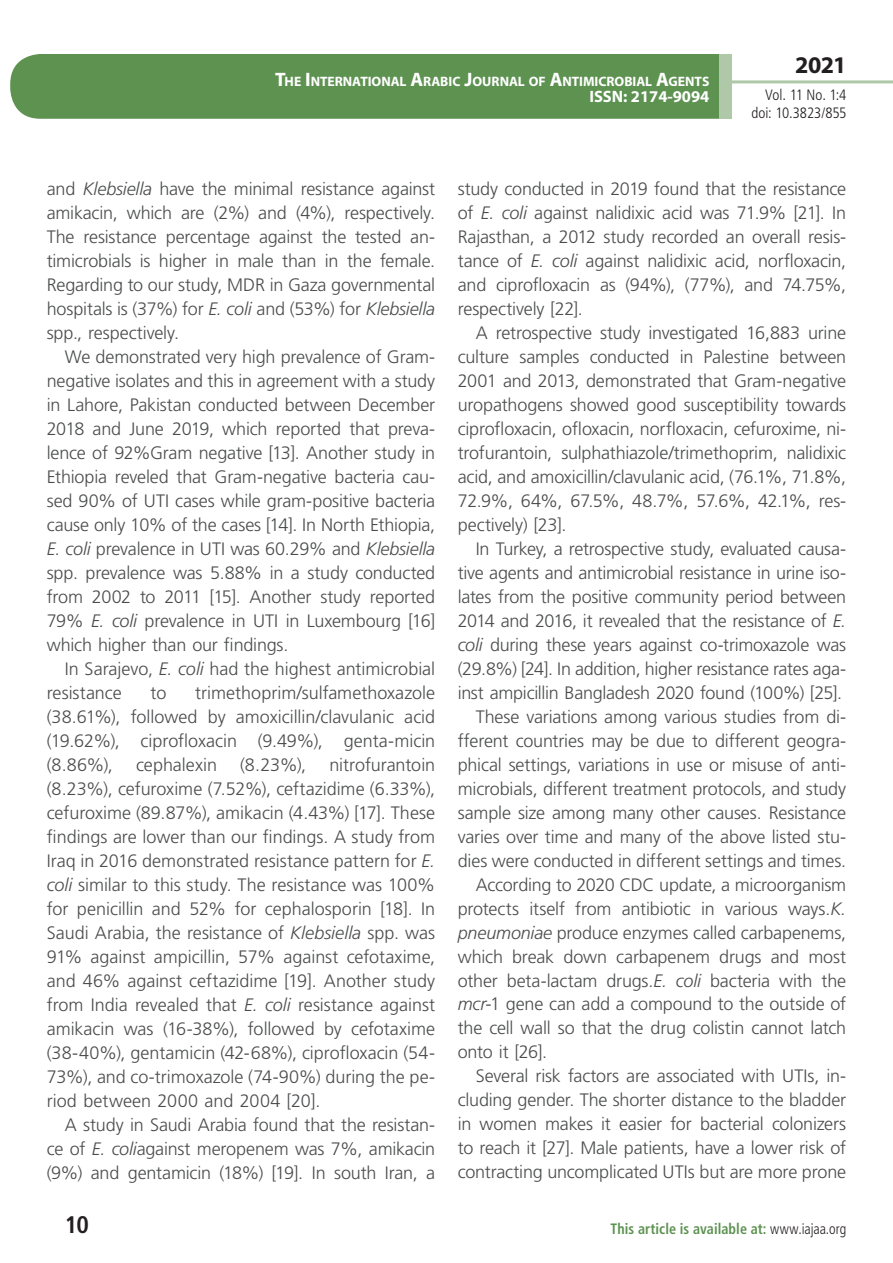
<style>
.page{position:relative;width:893px;height:1263px;background:#fff}
.page>*{position:absolute;margin:0;border:0;box-sizing:border-box;transform-origin:0 0}
.t1{font:700 24px "Myriad Pro";color:#231f20}
.t2{font:700 condensed 24px "Frutiger LT Std";color:#231f20}
.t3{font:300 18px/24px "Frutiger LT Std";letter-spacing:-.01em;color:#4b4c4d;text-align:justify}
.t4{font:700 16.5px "Myriad Pro";color:#fff}
.t5{font:700 condensed 15px "Frutiger LT Std";letter-spacing:.005em;color:#5d9250;scale:.94 1}
.t6{font:300 condensed 15px/18px "Frutiger LT Std";letter-spacing:-.005em;color:#231f20;text-align:right}
.t7{font:700 13.65px "Myriad Pro";color:#fff}
.s1{font-size:19.5px}
.s2{font-style:italic}
.s3{font-weight:300;color:#231f20}
</style>
<div class="page">
<div style="left:10px;top:54px;width:775px;height:65px;background:#5d9250;border-radius:30px"></div>
<div style="left:732px;top:0;width:161px;height:157px;background:#fff"></div>
<hr style="left:730px;top:80px;width:163px;height:3px;background:#aec8a8">
<div style="left:719px;top:54px;width:13px;height:65px;background:#aec8a8"></div>
<p class="t7" style="left:275px;top:72px;width:436px"><span class="s1">T</span>HE <span class="s1">I</span>NTERNATIONAL <span class="s1">A</span>RABIC <span class="s1">J</span>OURNAL OF <span class="s1">A</span>NTIMICROBIAL <span class="s1">A</span>GENTS</p>
<p class="t4" style="left:589px;top:86px;width:122px">ISSN: 2174-9094</p>
<h1 class="t1" style="left:795px;top:49px;width:53px">2021</h1>
<p class="t6" style="left:751px;top:86px;width:96px">Vol. 11 No. 1:4 doi: 10.3823/855</p>
<p class="t3" style="left:47px;top:177px;width:390px">and <span class="s2">Klebsiella</span> have the minimal resistance against amikacin, which are (2%) and (4%), respectively.<br>The resistance percentage against the tested an&shy;timicrobials is higher in male than in the female.<br>Regarding to our study, MDR in Gaza governmental hospitals is (37%) for <span class="s2">E. coli</span> and (53%) for <span class="s2">Klebsiella </span>spp., respectively.</p>
<p class="t3" style="left:47px;top:345px;width:390px;text-indent:18px">We demonstrated very high prevalence of Gram&shy;negative isolates and this in agreement with a study in Lahore, Pakistan conducted between December 2018 and June 2019, which reported that preva&shy;lence of 92%Gram negative [13]. Another study in Ethiopia reveled that Gram-negative bacteria cau&shy;sed 90% of UTI cases while gram-positive bacteria cause only 10% of the cases [14]. In North Ethiopia, <span class="s2">E. coli</span> prevalence in UTI was 60.29% and <span class="s2">Klebsiella </span>spp. prevalence was 5.88% in a study conducted from 2002 to 2011 [15]. Another study reported 79% <span class="s2">E. coli</span> prevalence in UTI in Luxembourg [16] which higher than our findings.</p>
<p class="t3" style="left:47px;top:657px;width:390px;text-indent:18px">In Sarajevo, <span class="s2">E. coli</span> had the highest antimicrobial resistance</p>
<p class="t3" style="left:47px;top:681px;width:390px;text-indent:149px">trimethoprim/sulfamethoxazole (38.61%), followed by amoxicillin/clavulanic acid (19.62%), ciprofloxacin (9.49%), genta-micin (8.86%),</p>
<p class="t3" style="left:151px;top:681px;width:17px">to</p>
<p class="t3" style="left:47px;top:753px;width:390px;text-indent:283px">nitrofurantoin (8.23%), cefuroxime (7.52%), ceftazidime (6.33%), cefuroxime (89.87%), amikacin (4.43%) [17]. These findings are lower than our findings. A study from Iraq in 2016 demonstrated resistance pattern for <span class="s2">E. coli</span> similar to this study. The resistance was 100% for penicillin and 52% for cephalosporin [18]. In Saudi Arabia, the resistance of <span class="s2">Klebsiella</span> spp. was 91% against ampicillin, 57% against cefotaxime, and 46% against ceftazidime [19]. Another study from India revealed that <span class="s2">E. coli</span> resistance against amikacin was (16-38%), followed by cefotaxime (38-40%), gentamicin (42-68%), ciprofloxacin (54- 73%), and co-trimoxazole (74-90%) during the pe&shy;riod between 2000 and 2004 [20].</p>
<p class="t3" style="left:47px;top:1113px;width:390px;text-indent:18px">A study in Saudi Arabia found that the resistan&shy;ce of <span class="s2">E. coli</span>against meropenem was 7%, amikacin (9%) and gentamicin (18%) [19]. In south Iran, a</p>
<p class="t3" style="left:136px;top:753px;width:82px">cephalexin</p>
<p class="t3" style="left:240px;top:753px;width:67px">(8.23%),</p>
<p class="t3" style="left:458px;top:177px;width:390px">study conducted in 2019 found that the resistance of <span class="s2">E. coli</span> against nalidixic acid was 71.9% [21]. In Rajasthan, a 2012 study recorded an overall resis&shy;tance of <span class="s2">E. coli</span> against nalidixic acid, norfloxacin, and ciprofloxacin as (94%), (77%), and 74.75%, respectively [22].</p>
<p class="t3" style="left:458px;top:321px;width:390px;text-indent:18px">A retrospective study investigated 16,883 urine culture samples conducted in Palestine between 2001 and 2013, demonstrated that Gram-negative uropathogens showed good susceptibility towards ciprofloxacin, ofloxacin, norfloxacin, cefuroxime, ni&shy;trofurantoin, sulphathiazole/trimethoprim, nalidixic acid, and amoxicillin/clavulanic acid, (76.1%, 71.8%, 72.9%, 64%, 67.5%, 48.7%, 57.6%, 42.1%, res&shy;pectively) [23].</p>
<p class="t3" style="left:476px;top:537px;width:372px">In Turkey, a retrospective study, evaluated causa-</p>
<p class="t3" style="left:458px;top:561px;width:390px">tive agents and antimicrobial resistance in urine iso-</p>
<p class="t3" style="left:458px;top:585px;width:390px">lates from the positive community period between</p>
<p class="t3" style="left:458px;top:609px;width:390px">2014 and 2016, it revealed that the resistance of <span class="s2">E.</span></p>
<p class="t3" style="left:458px;top:633px;width:390px"><span class="s2">coli</span> during these years against co-trimoxazole was</p>
<p class="t3" style="left:458px;top:657px;width:390px">(29.8%) [24]. In addition, higher resistance rates aga-</p>
<p class="t3" style="left:458px;top:680px;width:386px">inst ampicillin Bangladesh 2020 found (100%) [25].</p>
<p class="t3" style="left:476px;top:704px;width:372px">These variations among various studies from di-</p>
<p class="t3" style="left:458px;top:728px;width:390px">fferent countries may be due to different geogra-</p>
<p class="t3" style="left:458px;top:752px;width:390px">phical settings, variations in use or misuse of anti-</p>
<p class="t3" style="left:458px;top:776px;width:390px">microbials, different treatment protocols, and study</p>
<p class="t3" style="left:458px;top:800px;width:390px">sample size among many other causes. Resistance</p>
<p class="t3" style="left:458px;top:824px;width:390px">varies over time and many of the above listed stu-</p>
<p class="t3" style="left:458px;top:848px;width:390px">dies were conducted in different settings and times.</p>
<p class="t3" style="left:476px;top:872px;width:372px">According to 2020 CDC update, a microorganism</p>
<p class="t3" style="left:458px;top:896px;width:390px">protects itself from antibiotic in various ways.<span class="s2">K.</span></p>
<p class="t3" style="left:458px;top:920px;width:390px"><span class="s2">pneumoniae</span> produce enzymes called carbapenems,</p>
<p class="t3" style="left:458px;top:944px;width:390px">which break down carbapenem drugs and most</p>
<p class="t3" style="left:458px;top:968px;width:390px">other beta-lactam drugs.<span class="s2">E. coli</span> bacteria with the</p>
<p class="t3" style="left:458px;top:992px;width:390px"><span class="s2">mcr-</span>1 gene can add a compound to the outside of</p>
<p class="t3" style="left:458px;top:1016px;width:390px">the cell wall so that the drug colistin cannot latch</p>
<p class="t3" style="left:458px;top:1040px;width:91px">onto it [26].</p>
<p class="t3" style="left:476px;top:1064px;width:372px">Several risk factors are associated with UTIs, in-</p>
<p class="t3" style="left:458px;top:1088px;width:390px">cluding gender. The shorter distance to the bladder</p>
<p class="t3" style="left:458px;top:1112px;width:390px">in women makes it easier for bacterial colonizers</p>
<p class="t3" style="left:458px;top:1136px;width:390px">to reach it [27]. Male patients, have a lower risk of</p>
<p class="t3" style="left:458px;top:1160px;width:390px">contracting uncomplicated UTIs but are more prone</p>
<h1 class="t2" style="left:65px;top:1210px;width:26px">10</h1>
<p class="t5" style="left:610px;top:1219px;width:252px">This article is available at: <span class="s3">www.iajaa.org</span></p>
</div>
